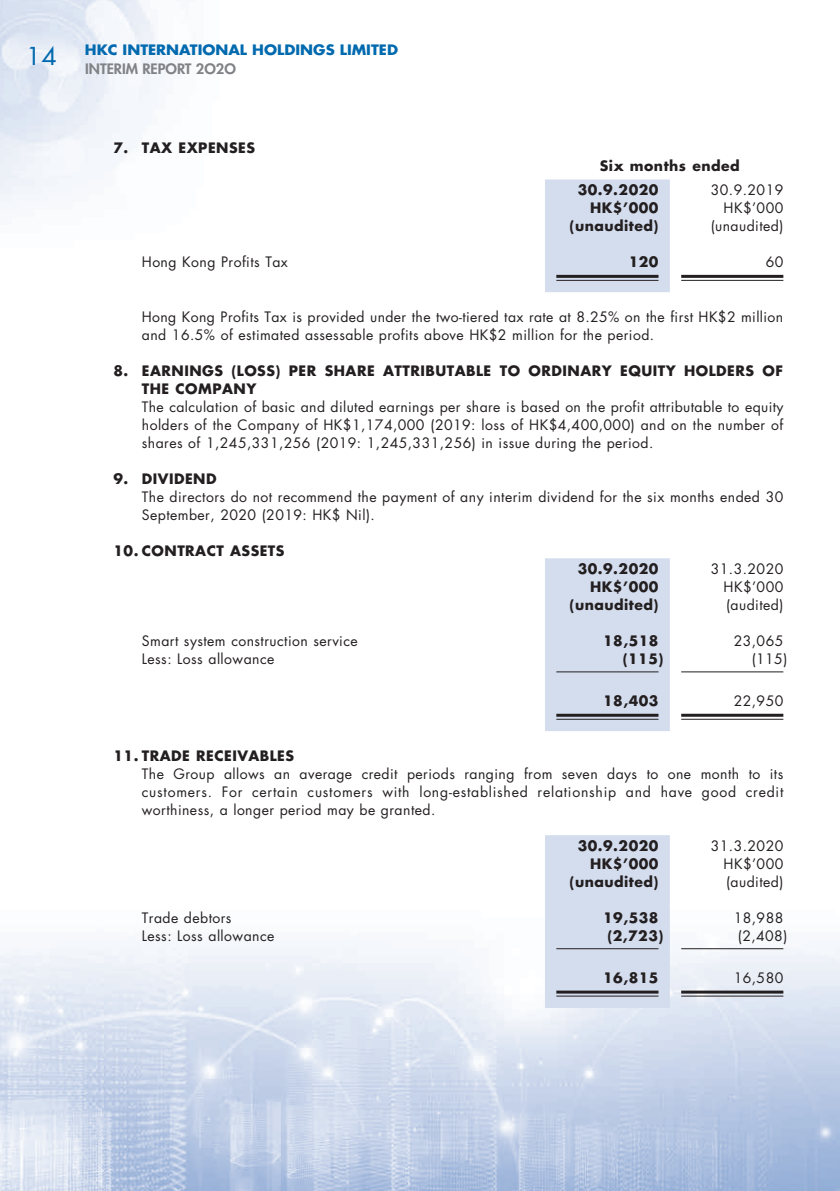
<style>
.page{position:relative;width:840px;height:1191px;background:#fff}
.page>*{position:absolute;margin:0;border:0;box-sizing:border-box;transform-origin:0 0}
.t1{font:24px "Futura Std";color:#016aaf;scale:1.05 1}
._06_Notes{font:14px/18px "Futura Std";letter-spacing:.03em;color:#231f20}
._51_N_Table_txt{font:14px "Futura Std";letter-spacing:.03em;color:#231f20}
._51_N_Table_txt-2{font:700 14px "Futura Std";letter-spacing:.035em;color:#231f20}
._07_NH1{font:700 14px/18px "Futura Std";letter-spacing:.035em;color:#231f20}
.t2{font:700 14px "Futura Std";color:#016aaf;scale:1.05 1}
.t3{font:800 14px "Futura Std";color:#808285;scale:1.05 1}
</style>
<div class="page">
<img style="left:0;top:0;width:839px;height:1191px">
<div style="left:544px;top:179px;width:125px;height:113px;background:#d4ddee"></div>
<hr style="left:556px;top:275px;width:102px;height:3px;background:#231f20">
<hr style="left:556px;top:280px;width:102px;height:1px;background:#231f20">
<hr style="left:680px;top:275px;width:102px;height:3px;background:#231f20">
<hr style="left:680px;top:280px;width:102px;height:1px;background:#231f20">
<div style="left:544px;top:558px;width:125px;height:173px;background:#d4ddee"></div>
<hr style="left:556px;top:671px;width:102px;height:1px;background:#231f20">
<hr style="left:680px;top:671px;width:102px;height:1px;background:#231f20">
<hr style="left:556px;top:713px;width:102px;height:3px;background:#231f20">
<hr style="left:556px;top:718px;width:102px;height:1px;background:#231f20">
<hr style="left:680px;top:713px;width:102px;height:3px;background:#231f20">
<hr style="left:680px;top:718px;width:102px;height:1px;background:#231f20">
<div style="left:544px;top:835px;width:125px;height:173px;background:#d4ddee"></div>
<hr style="left:556px;top:948px;width:102px;height:1px;background:#231f20">
<hr style="left:680px;top:948px;width:102px;height:1px;background:#231f20">
<hr style="left:556px;top:990px;width:102px;height:3px;background:#231f20">
<hr style="left:556px;top:995px;width:102px;height:1px;background:#231f20">
<hr style="left:680px;top:990px;width:102px;height:3px;background:#231f20">
<hr style="left:680px;top:995px;width:102px;height:1px;background:#231f20">
<h1 class="t1" style="left:26px;top:40px;width:31px">14</h1>
<p class="t2" style="left:85px;top:40px;width:299px">HKC INTERNATIONAL HOLDINGS LIMITED</p>
<p class="t3" style="left:85px;top:60px;width:145px">INTERIM REPORT 2O2O</p>
<p class="_07_NH1" style="left:113px;top:139px;width:143px">7. TAX EXPENSES</p>
<p class="_51_N_Table_txt-2" style="left:599px;top:157px;width:141px">Six months ended</p>
<p class="_51_N_Table_txt-2" style="left:577px;top:180px;width:82px">30.9.2020</p>
<p class="_51_N_Table_txt" style="left:710px;top:181px;width:74px">30.9.2019</p>
<p class="_51_N_Table_txt-2" style="left:589px;top:198px;width:70px">HK$’000</p>
<p class="_51_N_Table_txt" style="left:723px;top:199px;width:61px">HK$’000</p>
<p class="_51_N_Table_txt-2" style="left:569px;top:216px;width:90px">(unaudited)</p>
<p class="_51_N_Table_txt" style="left:710px;top:217px;width:74px">(unaudited)</p>
<p class="_51_N_Table_txt" style="left:142px;top:253px;width:147px">Hong Kong Profits Tax</p>
<p class="_51_N_Table_txt-2" style="left:628px;top:252px;width:31px">120</p>
<p class="_51_N_Table_txt" style="left:765px;top:253px;width:19px">60</p>
<p class="_06_Notes" style="left:142px;top:308px;width:642px">Hong Kong Profits Tax is provided under the two-tiered tax rate at 8. 25% on the first HK$2 million and 16.5% of estimated assessable profits above HK$2 million for the period.</p>
<p class="_07_NH1" style="left:142px;top:361px;width:642px;text-indent:-28px">8. EARNINGS (LOSS) PER SHARE ATTRIBUTABLE TO ORDINARY EQUITY HOLDERS OF<br>THE COMPANY</p>
<p class="_06_Notes" style="left:142px;top:398px;width:642px;text-align:justify">The calculation of basic and diluted earnings per share is based on the profit attributable to equity holders of the Company of HK$1,174,000 (2019: loss of HK$4,400,000) and on the number of shares of 1,245,331,256 (2019: 1,245,331,256) in issue during the period.</p>
<p class="_07_NH1" style="left:113px;top:469px;width:105px">9. DIVIDEND</p>
<p class="_06_Notes" style="left:142px;top:488px;width:642px">The directors do not recommend the payment of any interim dividend for the six months ended 30<br>September, 2020 (2019: HK$ Nil).</p>
<p class="_07_NH1" style="left:113px;top:541px;width:172px">10. CONTRACT ASSETS</p>
<p class="_51_N_Table_txt-2" style="left:577px;top:559px;width:82px">30.9.2020</p>
<p class="_51_N_Table_txt" style="left:710px;top:560px;width:74px">31.3.2020</p>
<p class="_51_N_Table_txt-2" style="left:589px;top:577px;width:70px">HK$’000</p>
<p class="_51_N_Table_txt" style="left:723px;top:578px;width:61px">HK$’000</p>
<p class="_51_N_Table_txt-2" style="left:569px;top:595px;width:90px">(unaudited)</p>
<p class="_51_N_Table_txt" style="left:725px;top:596px;width:59px">(audited)</p>
<p class="_51_N_Table_txt" style="left:142px;top:632px;width:217px">Smart system construction service</p>
<p class="_51_N_Table_txt-2" style="left:603px;top:631px;width:57px">18,518</p>
<p class="_51_N_Table_txt" style="left:733px;top:632px;width:51px">23,065</p>
<p class="_51_N_Table_txt" style="left:142px;top:650px;width:134px">Less: Loss allowance</p>
<p class="_51_N_Table_txt-2" style="left:622px;top:649px;width:42px">(115)</p>
<p class="_51_N_Table_txt" style="left:751px;top:650px;width:37px">(115)</p>
<p class="_51_N_Table_txt-2" style="left:603px;top:691px;width:57px">18,403</p>
<p class="_51_N_Table_txt" style="left:733px;top:692px;width:51px">22,950</p>
<p class="_07_NH1" style="left:113px;top:746px;width:182px">11. TRADE RECEIVABLES</p>
<p class="_06_Notes" style="left:142px;top:764px;width:642px;text-align:justify">The Group allows an average credit periods ranging from seven days to one month to its customers. For certain customers with long-established relationship and have good credit worthiness, a longer period may be granted.</p>
<p class="_51_N_Table_txt-2" style="left:577px;top:836px;width:82px">30.9.2020</p>
<p class="_51_N_Table_txt" style="left:710px;top:836px;width:74px">31.3.2020</p>
<p class="_51_N_Table_txt-2" style="left:589px;top:854px;width:70px">HK$’000</p>
<p class="_51_N_Table_txt" style="left:723px;top:854px;width:61px">HK$’000</p>
<p class="_51_N_Table_txt-2" style="left:569px;top:872px;width:90px">(unaudited)</p>
<p class="_51_N_Table_txt" style="left:725px;top:872px;width:59px">(audited)</p>
<p class="_51_N_Table_txt" style="left:142px;top:908px;width:91px">Trade debtors</p>
<p class="_51_N_Table_txt-2" style="left:603px;top:908px;width:57px">19,538</p>
<p class="_51_N_Table_txt" style="left:733px;top:908px;width:51px">18,988</p>
<p class="_51_N_Table_txt" style="left:142px;top:926px;width:134px">Less: Loss allowance</p>
<p class="_51_N_Table_txt-2" style="left:607px;top:926px;width:57px">(2,723)</p>
<p class="_51_N_Table_txt" style="left:737px;top:926px;width:51px">(2,408)</p>
<p class="_51_N_Table_txt-2" style="left:603px;top:968px;width:57px">16,815</p>
<p class="_51_N_Table_txt" style="left:733px;top:968px;width:51px">16,580</p>
</div>
